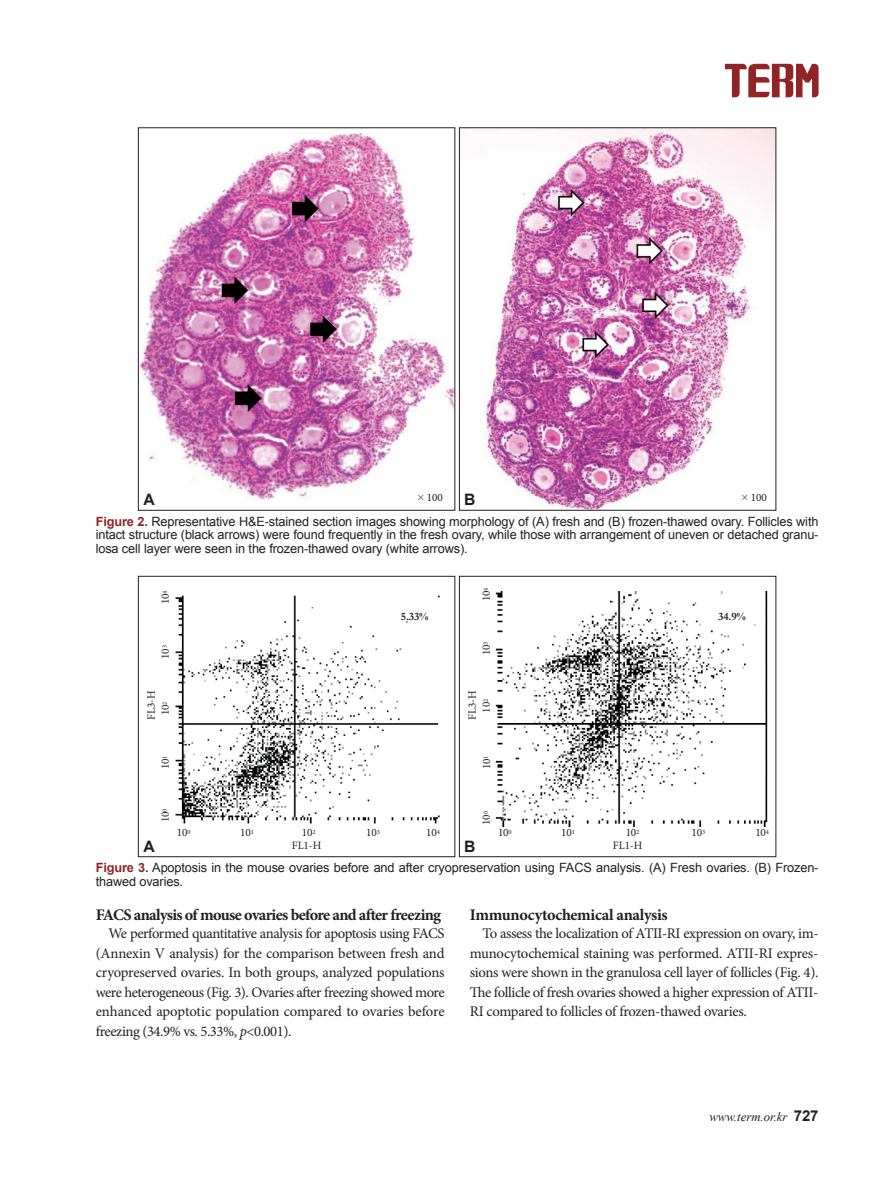
<style>
.page{position:relative;width:893px;height:1191px;background:#fff}
.page>*{position:absolute;margin:0;border:0;box-sizing:border-box;transform-origin:0 0}
.t1{font:700 16.2px "Minion Pro";letter-spacing:-.035em;color:#231f20}
.t2{font:700 15.75px "Arial";color:#231f20}
.t3{font:14.7px/19.5px "Minion Pro";letter-spacing:-.02em;color:#231f20;text-align:justify}
.t4{font:12.75px/13.5px "Arial";letter-spacing:-.01em;color:#231f20;text-align:justify}
.t5{font:italic 12.75px "Times New Roman";color:#231f20}
.t6{font:11.25px "Minion Pro";letter-spacing:-.01em;color:#231f20}
.t7{font:700 11.25px "Garamond";color:#231f20}
.s1{font-family:"Garamond"}
.s2{font-weight:700;color:#912427}
.s3{font-style:italic}
.s4{font-family:"Arial";font-weight:700;font-style:normal;font-size:15px}
</style>
<div class="page">
<svg style="left:725px;top:64px;width:94px;height:33px"></svg>
<img style="left:140px;top:132px;width:313px;height:368px">
<img style="left:485px;top:130px;width:289px;height:378px">
<img style="left:175px;top:595px;width:265px;height:229px">
<div style="left:138px;top:576px;width:317px;height:281px;border:1px solid #231f20"></div>
<img style="left:495px;top:591px;width:273px;height:236px">
<div style="left:459px;top:576px;width:317px;height:281px;border:1px solid #231f20"></div>
<p class="t2" style="left:143px;top:489px;width:13px">A</p>
<p class="t6" style="left:417px;top:489px;width:27px"><span class="s1">×</span> 100</p>
<p class="t2" style="left:464px;top:489px;width:13px">B</p>
<p class="t6" style="left:741px;top:489px;width:27px"><span class="s1">×</span> 100</p>
<p class="t4" style="left:96px;top:515px;width:724px"><span class="s2">Figure 2.</span> Representative H&amp;E-stained section images showing morphology of (A) fresh and (B) frozen-thawed ovary. Follicles with intact structure (black arrows) were found frequently in the fresh ovary, while those with arrangement of uneven or detached granu&shy;losa cell layer were seen in the frozen-thawed ovary (white arrows).</p>
<p class="t6" style="left:158px;top:604px;width:15px;rotate:-90deg">10<sup>4</sup></p>
<p class="t6" style="left:479px;top:601px;width:15px;rotate:-90deg">10<sup>4</sup></p>
<p class="t7" style="left:401px;top:608px;width:29px">5.33%</p>
<p class="t7" style="left:718px;top:608px;width:29px">34.9%</p>
<p class="t6" style="left:158px;top:659px;width:15px;rotate:-90deg">10<sup>3</sup></p>
<p class="t6" style="left:479px;top:655px;width:15px;rotate:-90deg">10<sup>3</sup></p>
<p class="t6" style="left:144px;top:720px;width:31px;rotate:-90deg">FL3-H</p>
<p class="t6" style="left:158px;top:715px;width:15px;rotate:-90deg">10<sup>2</sup></p>
<p class="t6" style="left:465px;top:720px;width:31px;rotate:-90deg">FL3-H</p>
<p class="t6" style="left:479px;top:712px;width:15px;rotate:-90deg">10<sup>2</sup></p>
<p class="t6" style="left:158px;top:769px;width:15px;rotate:-90deg">10<sup>1</sup></p>
<p class="t6" style="left:479px;top:769px;width:15px;rotate:-90deg">10<sup>1</sup></p>
<p class="t6" style="left:158px;top:822px;width:15px;rotate:-90deg">10<sup>0</sup></p>
<p class="t6" style="left:479px;top:825px;width:15px;rotate:-90deg">10<sup>0</sup></p>
<p class="t6" style="left:177px;top:824px;width:15px">10<sup>0</sup></p>
<p class="t6" style="left:240px;top:824px;width:15px">10<sup>1</sup></p>
<p class="t6" style="left:302px;top:824px;width:15px">10<sup>2</sup></p>
<p class="t6" style="left:366px;top:824px;width:15px">10<sup>3</sup></p>
<p class="t6" style="left:426px;top:824px;width:15px">10<sup>4</sup></p>
<p class="t6" style="left:498px;top:824px;width:15px">10<sup>0</sup></p>
<p class="t6" style="left:561px;top:824px;width:15px">10<sup>1</sup></p>
<p class="t6" style="left:626px;top:824px;width:15px">10<sup>2</sup></p>
<p class="t6" style="left:692px;top:824px;width:15px">10<sup>3</sup></p>
<p class="t6" style="left:755px;top:824px;width:15px">10<sup>4</sup></p>
<p class="t2" style="left:143px;top:836px;width:13px">A</p>
<p class="t6" style="left:292px;top:838px;width:31px">FL1-H</p>
<p class="t2" style="left:464px;top:836px;width:13px">B</p>
<p class="t6" style="left:613px;top:838px;width:31px">FL1-H</p>
<p class="t4" style="left:96px;top:861px;width:724px"><span class="s2">Figure 3.</span> Apoptosis in the mouse ovaries before and after cryopreservation using FACS analysis. (A) Fresh ovaries. (B) Frozen&shy;thawed ovaries.</p>
<p class="t1" style="left:96px;top:903px;width:347px">FACS analysis of mouse ovaries before and after freezing</p>
<p class="t3" style="left:96px;top:924px;width:350px;text-indent:13px">We performed quantitative analysis for apoptosis using FACS (Annexin V analysis) for the comparison between fresh and cryopreserved ovaries. In both groups, analyzed populations were heterogeneous (Fig. 3). Ovaries after freezing showed more enhanced apoptotic population compared to ovaries before freezing (34.9% vs. 5.33%, <span class="s3">p</span>&lt;0.001).</p>
<p class="t1" style="left:470px;top:903px;width:199px">Immunocytochemical analysis</p>
<p class="t3" style="left:470px;top:924px;width:350px;text-indent:13px">To assess the localization of ATII-RI expression on ovary, im&shy;munocytochemical staining was performed. ATII-RI expres&shy;sions were shown in the granulosa cell layer of follicles (Fig. 4).<br>The follicle of fresh ovaries showed a higher expression of ATII-RI compared to follicles of frozen-thawed ovaries.</p>
<p class="t5" style="left:709px;top:1107px;width:111px">www.term.or.kr <span class="s4">727</span></p>
</div>
